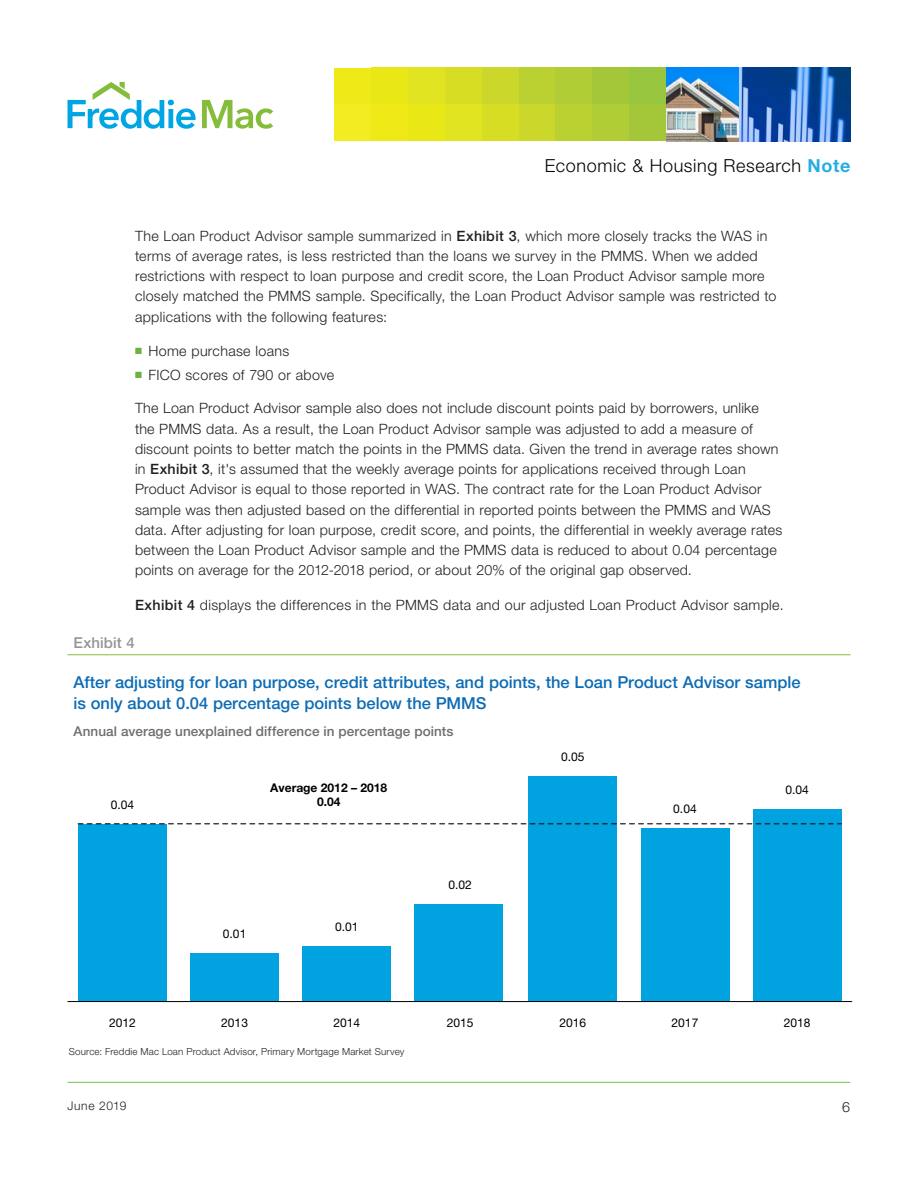
<style>
.page{position:relative;width:918px;height:1188px;background:#fff}
.page>*{position:absolute;margin:0;border:0;box-sizing:border-box;transform-origin:0 0}
.t1{font:300 18px "Helvetica Neue LT";letter-spacing:.035em;color:#040503}
._02_Head{font:500 16.5px/21px "Helvetica Neue LT";color:#0d6cb6}
._03_Head{font:500 15px "Helvetica Neue LT";letter-spacing:.005em;color:#939598}
._00_Body{font:300 14.25px/20.2px "Helvetica Neue LT";letter-spacing:.02em;color:#231f20}
._02_Head-2{font:500 13.5px "Helvetica Neue LT";letter-spacing:.005em;color:#6c6d70}
.t2{font:12px "Helvetica Neue LT";color:#000101}
.t3{font:700 12px/14.4px "Helvetica Neue LT";color:#000101;text-align:center}
.t4{font:300 12px "Helvetica Neue LT";letter-spacing:.045em;color:#231f20}
.Source{font:300 9.75px "Helvetica Neue LT";letter-spacing:.02em;color:#231f20}
.s1{font-weight:700;color:#27ade3}
.s2{font-weight:500}
</style>
<div class="page">
<hr style="left:68px;top:1082px;width:782px;height:1px;background:#76c043">
<svg style="left:202px;top:100px;width:71px;height:29px"></svg>
<svg style="left:68px;top:82px;width:128px;height:47px"></svg>
<div style="left:371px;top:68px;width:37px;height:36px;background:#e9e716"></div>
<div style="left:371px;top:104px;width:37px;height:37px;background:#eee917"></div>
<div style="left:334px;top:68px;width:37px;height:36px;background:#eee917"></div>
<div style="left:334px;top:104px;width:37px;height:37px;background:#f4ec23"></div>
<div style="left:408px;top:68px;width:37px;height:36px;background:#e0e31f"></div>
<div style="left:408px;top:104px;width:37px;height:37px;background:#e9e716"></div>
<div style="left:445px;top:68px;width:37px;height:36px;background:#d6dd22"></div>
<div style="left:445px;top:104px;width:37px;height:37px;background:#e0e31f"></div>
<div style="left:482px;top:68px;width:37px;height:36px;background:#cbd72a"></div>
<div style="left:482px;top:104px;width:37px;height:37px;background:#d6dd22"></div>
<div style="left:519px;top:68px;width:37px;height:36px;background:#bbd031"></div>
<div style="left:519px;top:104px;width:37px;height:37px;background:#cbd72a"></div>
<div style="left:556px;top:68px;width:36px;height:36px;background:#b0cd36"></div>
<div style="left:556px;top:104px;width:36px;height:37px;background:#bbd031"></div>
<div style="left:592px;top:68px;width:37px;height:36px;background:#a3c739"></div>
<div style="left:592px;top:104px;width:37px;height:37px;background:#b0cd36"></div>
<div style="left:629px;top:68px;width:37px;height:36px;background:#97c53d"></div>
<div style="left:629px;top:104px;width:37px;height:37px;background:#a3c739"></div>
<img style="left:666px;top:68px;width:184px;height:73px">
<hr style="left:68px;top:654px;width:782px;height:1px;background:#85bd3b">
<div style="left:78px;top:824px;width:89px;height:178px;background:#00a2df"></div>
<div style="left:190px;top:953px;width:89px;height:49px;background:#00a2df"></div>
<div style="left:303px;top:946px;width:88px;height:56px;background:#00a2df"></div>
<div style="left:415px;top:904px;width:88px;height:98px;background:#00a2df"></div>
<div style="left:529px;top:776px;width:88px;height:226px;background:#00a2df"></div>
<div style="left:641px;top:828px;width:88px;height:174px;background:#00a2df"></div>
<div style="left:753px;top:809px;width:88px;height:193px;background:#00a2df"></div>
<hr style="left:68px;top:1001px;width:784px;height:1px;background:#000101">
<svg style="left:78px;top:823px;width:763px;height:1px"></svg>
<p class="t1" style="left:545px;top:154px;width:307px">Economic &amp; Housing Research <span class="s1">Note</span></p>
<p class="_00_Body" style="left:135px;top:225px;width:643px">The Loan Product Advisor sample summarized in <span class="s2">Exhibit 3</span>, which more closely tracks the WAS in terms of average rates, is less restricted than the loans we survey in the PMMS. When we added restrictions with respect to loan purpose and credit score, the Loan Product Advisor sample more closely matched the PMMS sample. Specifically, the Loan Product Advisor sample was restricted to applications with the following features:</p>
<p class="_00_Body" style="left:135px;top:340px;width:156px"><sup>■</sup> Home purchase loans</p>
<p class="_00_Body" style="left:135px;top:365px;width:201px"><sup>■</sup> FICO scores of 790 or above</p>
<p class="_00_Body" style="left:135px;top:398px;width:649px">The Loan Product Advisor sample also does not include discount points paid by borrowers, unlike<br>the PMMS data. As a result, the Loan Product Advisor sample was adjusted to add a measure of discount points to better match the points in the PMMS data. Given the trend in average rates shown in <span class="s2">Exhibit 3</span>, it's assumed that the weekly average points for applications received through Loan Product Advisor is equal to those reported in WAS. The contract rate for the Loan Product Advisor sample was then adjusted based on the differential in reported points between the PMMS and WAS data. After adjusting for loan purpose, credit score, and points, the differential in weekly average rates between the Loan Product Advisor sample and the PMMS data is reduced to about 0.04 percentage points on average for the 2012-2018 period, or about 20% of the original gap observed.</p>
<p class="_00_Body" style="left:135px;top:594px;width:650px"><span class="s2">Exhibit 4</span> displays the differences in the PMMS data and our adjusted Loan Product Advisor sample.</p>
<p class="_03_Head" style="left:74px;top:634px;width:63px">Exhibit 4</p>
<p class="_02_Head" style="left:74px;top:672px;width:729px">After adjusting for loan purpose, credit attributes, and points, the Loan Product Advisor sample is only about 0.04 percentage points below the PMMS</p>
<p class="_02_Head-2" style="left:74px;top:723px;width:382px">Annual average unexplained difference in percentage points</p>
<p class="t2" style="left:111px;top:797px;width:25px">0.04</p>
<p class="t3" style="left:270px;top:780px;width:119px">Average 2012 – 2018<br>0.04</p>
<p class="t2" style="left:223px;top:926px;width:25px">0.01</p>
<p class="t2" style="left:335px;top:919px;width:25px">0.01</p>
<p class="t2" style="left:448px;top:877px;width:25px">0.02</p>
<p class="t2" style="left:561px;top:750px;width:25px">0.05</p>
<p class="t2" style="left:673px;top:802px;width:25px">0.04</p>
<p class="t2" style="left:785px;top:783px;width:25px">0.04</p>
<p class="t2" style="left:109px;top:1016px;width:28px">2012</p>
<p class="t2" style="left:221px;top:1016px;width:28px">2013</p>
<p class="t2" style="left:333px;top:1016px;width:28px">2014</p>
<p class="t2" style="left:447px;top:1016px;width:28px">2015</p>
<p class="t2" style="left:559px;top:1016px;width:28px">2016</p>
<p class="t2" style="left:672px;top:1016px;width:28px">2017</p>
<p class="t2" style="left:784px;top:1016px;width:28px">2018</p>
<p class="Source" style="left:69px;top:1046px;width:337px">Source: Freddie Mac Loan Product Advisor, Primary Mortgage Market Survey</p>
<p class="t4" style="left:67px;top:1099px;width:60px">June 2019</p>
<p class="_00_Body" style="left:842px;top:1097px;width:9px">6</p>
</div>
